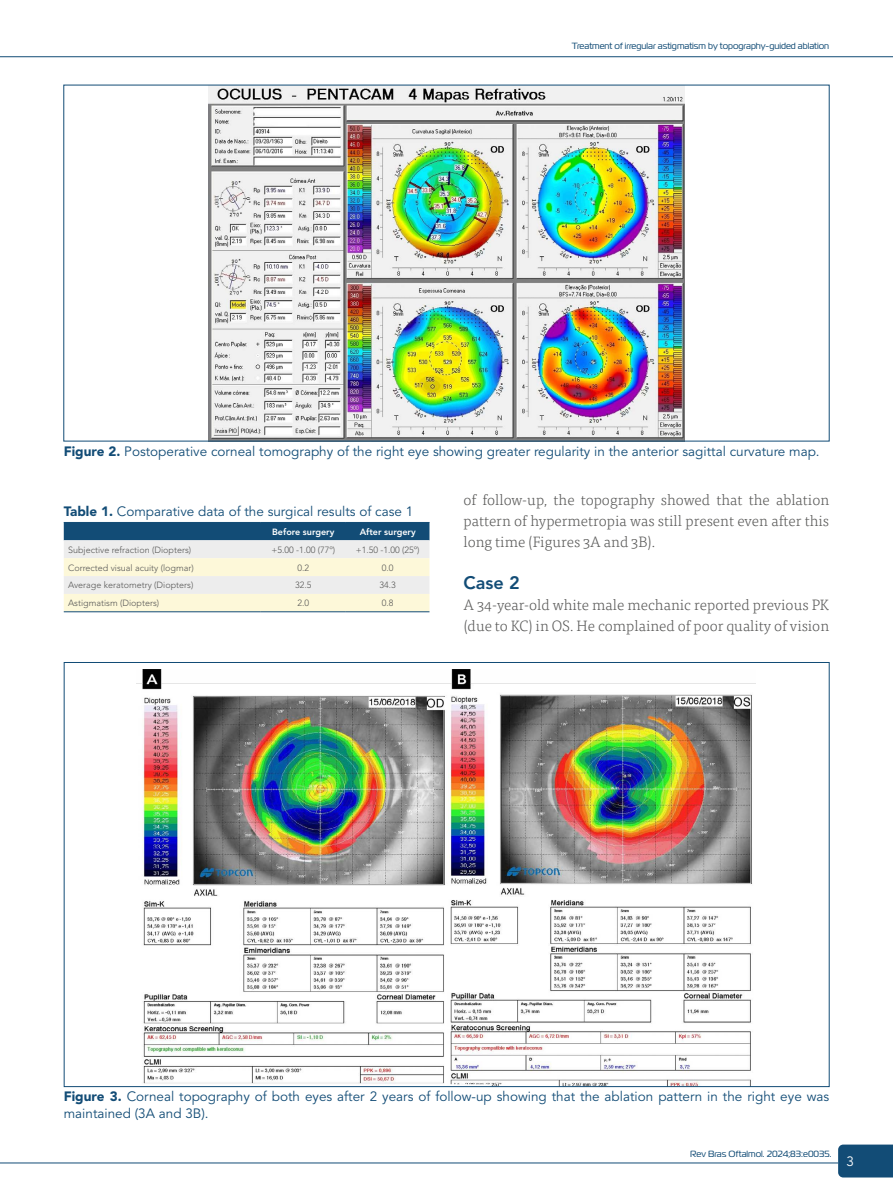
<style>
.page{position:relative;width:893px;height:1191px;background:#fff}
.page>*{position:absolute;margin:0;border:0;box-sizing:border-box;transform-origin:0 0}
.t1{font:800 18px "Avenir LT Std";color:#124c76}
.t2{font:300 15px/21px "Tisa Pro";color:#575756;text-align:justify}
.t3{font:13.5px/16.2px "Avenir LT Std";color:#124c76}
.t4{font:13.5px "Avenir LT Std";color:#fff}
.t5{font:300 9px "Avenir LT Std";color:#575756}
.t6{font:9px "Magistral";color:#124c76}
.t7{font:800 9px "Avenir LT Std";color:#fff}
.s1{font-weight:900}
</style>
<div class="page">
<div style="left:838px;top:1144px;width:55px;height:33px;background:#124c76"></div>
<hr style="left:0;top:1162px;width:838px;height:1px;background:#124c76">
<hr style="left:0;top:56px;width:893px;height:1px;background:#124c76">
<img style="left:208px;top:87px;width:477px;height:352px">
<svg style="left:64px;top:523px;width:365px;height:88px;background:#c8d2cd"></svg>
<hr style="left:64px;top:522px;width:197px;height:1px;background:#124c76">
<hr style="left:261px;top:522px;width:85px;height:1px;background:#124c76">
<hr style="left:346px;top:522px;width:83px;height:1px;background:#124c76">
<hr style="left:64px;top:611px;width:197px;height:1px;background:#124c76">
<hr style="left:261px;top:611px;width:85px;height:1px;background:#124c76">
<hr style="left:346px;top:611px;width:83px;height:1px;background:#124c76">
<img style="left:136px;top:669px;width:619px;height:416px">
<p class="t6" style="left:572px;top:41px;width:259px">Treatment of irregular astigmatism by topography-guided ablation</p>
<p class="t3" style="left:64px;top:443px;width:757px"><span class="s1">Figure 2.</span> Postoperative corneal tomography of the right eye showing greater regularity in the anterior sagittal curvature map.</p>
<p class="t3" style="left:64px;top:504px;width:351px"><span class="s1">Table 1.</span> Comparative data of the surgical results of case 1</p>
<p class="t7" style="left:272px;top:526px;width:64px">Before surgery</p>
<p class="t7" style="left:360px;top:526px;width:58px">After surgery</p>
<p class="t5" style="left:68px;top:544px;width:125px">Subjective refraction (Diopters)</p>
<p class="t5" style="left:271px;top:544px;width:65px">+5.00 -1.00 (77º)</p>
<p class="t5" style="left:356px;top:544px;width:65px">+1.50 -1.00 (25º)</p>
<p class="t5" style="left:68px;top:562px;width:127px">Corrected visual acuity (logmar)</p>
<p class="t5" style="left:297px;top:562px;width:13px">0.2</p>
<p class="t5" style="left:382px;top:562px;width:13px">0.0</p>
<p class="t5" style="left:68px;top:580px;width:127px">Average keratometry (Diopters)</p>
<p class="t5" style="left:295px;top:580px;width:18px">32.5</p>
<p class="t5" style="left:379px;top:580px;width:18px">34.3</p>
<p class="t5" style="left:68px;top:598px;width:93px">Astigmatism (Diopters)</p>
<p class="t5" style="left:297px;top:598px;width:13px">2.0</p>
<p class="t5" style="left:382px;top:598px;width:13px">0.8</p>
<p class="t2" style="left:463px;top:489px;width:367px">of follow-up, the topography showed that the ablation pattern of hypermetropia was still present even after this long time (Figures 3A and 3B).</p>
<h1 class="t1" style="left:463px;top:572px;width:58px">Case 2</h1>
<p class="t2" style="left:463px;top:594px;width:367px">A 34-year-old white male mechanic reported previous PK (due to KC) in OS. He complained of poor quality of vision</p>
<p class="t3" style="left:64px;top:1089px;width:767px"><span class="s1">Figure 3.</span> Corneal topography of both eyes after 2 years of follow-up showing that the ablation pattern in the right eye was maintained (3A and 3B).</p>
<p class="t6" style="left:690px;top:1147px;width:143px">Rev Bras Oftalmol. 2024;83:e0035.</p>
<p class="t4" style="left:847px;top:1153px;width:9px">3</p>
</div>
